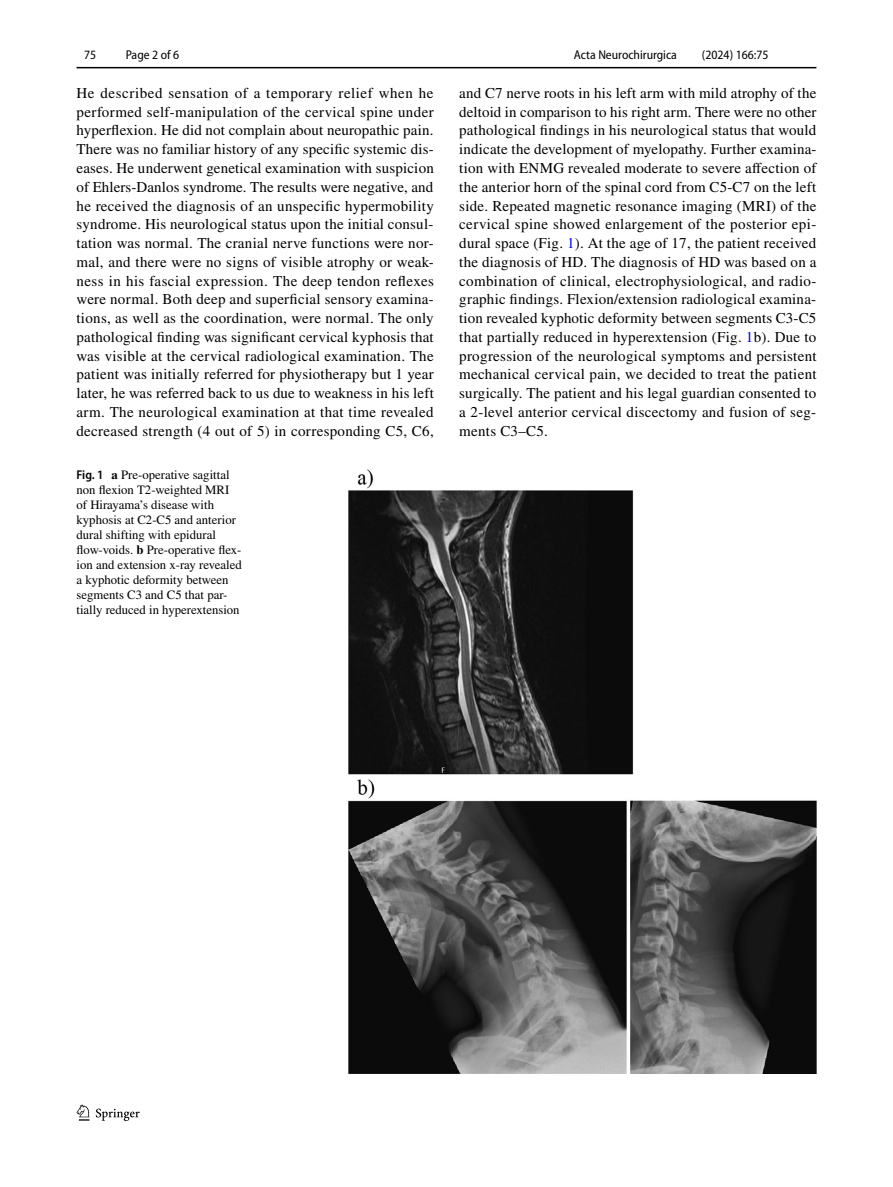
<style>
.page{position:relative;width:893px;height:1187px;background:#fff}
.page>*{position:absolute;margin:0;border:0;box-sizing:border-box;transform-origin:0 0}
.t1{font:15px/18.8px "STIX";letter-spacing:.02em;color:#000;text-align:justify}
.t2{font:12.75px/15px "STIX";color:#000}
.t3{font:semi-condensed 12.75px "Myriad Pro";color:#000}
.s1{color:#00f}
.s2{font-family:"Myriad Pro";font-weight:600;font-stretch:semi-condensed}
.s3{font-weight:700}
</style>
<div class="page">
<hr style="left:77px;top:67px;width:739px;height:1px;background:#000">
<svg style="left:77px;top:1104px;width:12px;height:16px"></svg>
<svg style="left:96px;top:1108px;width:44px;height:12px"></svg>
<img style="left:349px;top:469px;width:467px;height:604px">
<p class="t3" style="left:84px;top:48px;width:14px">75</p>
<p class="t3" style="left:126px;top:48px;width:55px">Page 2 of 6</p>
<p class="t3" style="left:574px;top:48px;width:105px">Acta Neurochirurgica</p>
<p class="t3" style="left:702px;top:48px;width:68px">(2024) 166:75</p>
<p class="t1" style="left:77px;top:84px;width:359px">He described sensation of a temporary relief when he performed self-manipulation of the cervical spine under hyperflexion. He did not complain about neuropathic pain.<br>There was no familiar history of any specific systemic dis&shy;eases. He underwent genetical examination with suspicion of Ehlers-Danlos syndrome. The results were negative, and he received the diagnosis of an unspecific hypermobility syndrome. His neurological status upon the initial consul&shy;tation was normal. The cranial nerve functions were nor&shy;mal, and there were no signs of visible atrophy or weak&shy;ness in his fascial expression. The deep tendon reflexes were normal. Both deep and superficial sensory examina&shy;tions, as well as the coordination, were normal. The only pathological finding was significant cervical kyphosis that was visible at the cervical radiological examination. The patient was initially referred for physiotherapy but 1 year later, he was referred back to us due to weakness in his left arm. The neurological examination at that time revealed decreased strength (4 out of 5) in corresponding C5, C6,</p>
<p class="t1" style="left:459px;top:84px;width:359px">and C7 nerve roots in his left arm with mild atrophy of the deltoid in comparison to his right arm. There were no other pathological findings in his neurological status that would indicate the development of myelopathy. Further examina&shy;tion with ENMG revealed moderate to severe affection of the anterior horn of the spinal cord from C5-C7 on the left side. Repeated magnetic resonance imaging (MRI) of the cervical spine showed enlargement of the posterior epi&shy;dural space (Fig. <span class="s1">1</span>). At the age of 17, the patient received the diagnosis of HD. The diagnosis of HD was based on a combination of clinical, electrophysiological, and radio&shy;graphic findings. Flexion/extension radiological examina&shy;tion revealed kyphotic deformity between segments C3-C5 that partially reduced in hyperextension (Fig. <span class="s1">1</span>b). Due to progression of the neurological symptoms and persistent mechanical cervical pain, we decided to treat the patient surgically. The patient and his legal guardian consented to a 2-level anterior cervical discectomy and fusion of seg&shy;ments C3–C5.</p>
<p class="t2" style="left:77px;top:468px;width:167px"><span class="s2">Fig. 1</span> <span class="s3">a</span> Pre-operative sagittal non flexion T2-weighted MRI of Hirayama’s disease with kyphosis at C2-C5 and anterior dural shifting with epidural flow-voids. <span class="s3">b</span> Pre-operative flex&shy;ion and extension x-ray revealed a kyphotic deformity between segments C3 and C5 that par&shy;tially reduced in hyperextension</p>
</div>
